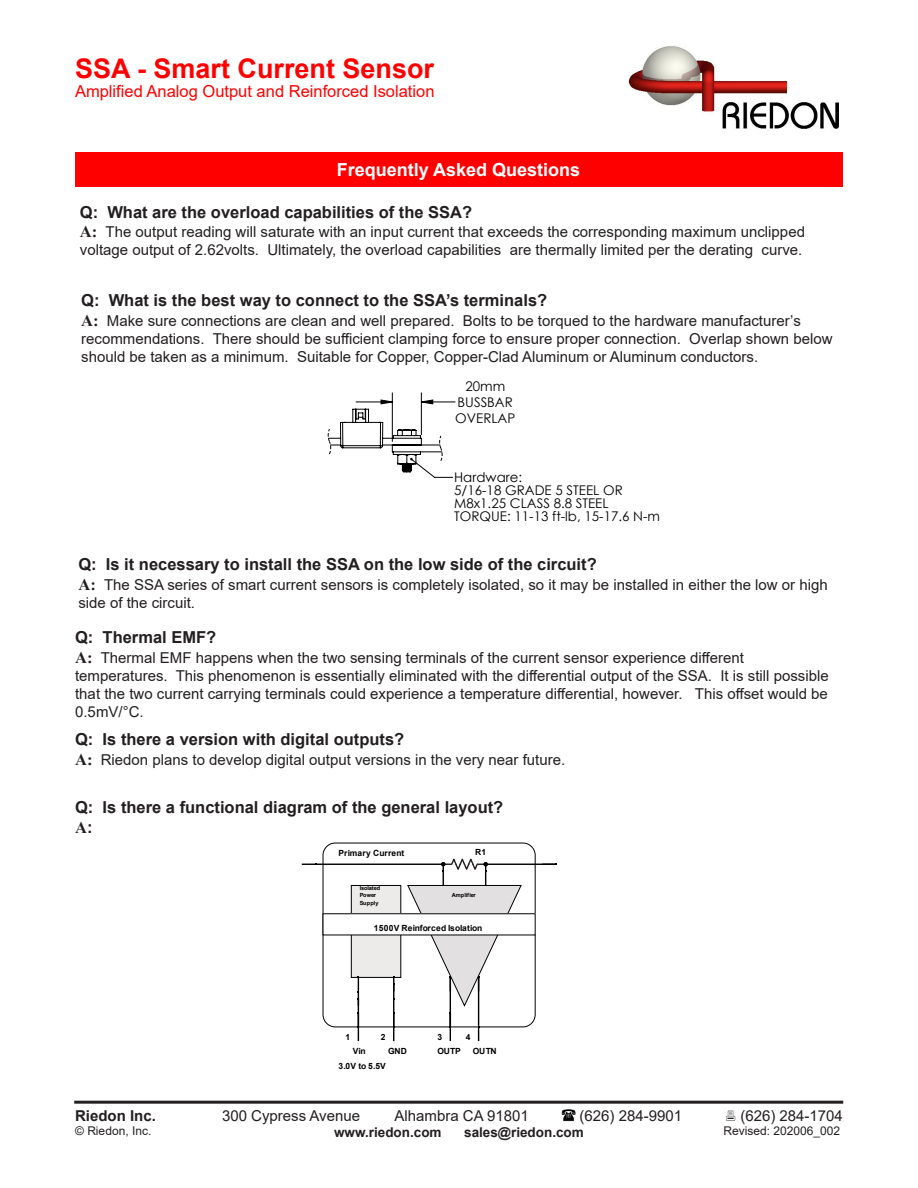
<style>
.page{position:relative;width:918px;height:1188px;background:#fff}
.page>*{position:absolute;margin:0;border:0;box-sizing:border-box;transform-origin:0 0}
.t1{font:700 27px "Arial";color:#f00}
.t2{font:700 18px "Arial";color:#fff}
.t3{font:700 16.5px "Arial";color:#231f20}
.t4{font:16.5px "Arial";color:#f00}
.t5{font:700 16.5px "Times New Roman";color:#231f20}
.t6{font:15px/18px "Arial";color:#231f20}
.t7{font:700 15px "Arial";color:#231f20}
.t8{font:700 13.5px "Arial";color:#231f20}
.t9{font:13.35px/12.9px "Century Gothic";color:#000;text-align:center}
.t10{font:12px "Arial";color:#231f20}
.t11{font:700 8.55px/14.1px "Arial";letter-spacing:.025em;color:#000}
.t12{font:700 5.7px/7.1px "Arial";letter-spacing:-.03em;color:#000}
.s1{font-family:"Times New Roman";font-weight:700;font-size:16.5px}
.s2{font-family:"Arial"}
</style>
<div class="page">
<img style="left:628px;top:46px;width:211px;height:83px">
<hr style="left:74px;top:1101px;width:769px;height:3px;background:#231f20">
<img style="left:561px;top:1109px;width:14px;height:12px">
<svg style="left:726px;top:1110px;width:10px;height:11px"></svg>
<hr style="left:392px;top:393px;width:1px;height:48px;background:#000">
<hr style="left:421px;top:393px;width:1px;height:42px;background:#000">
<hr style="left:421px;top:402px;width:34px;height:1px;background:#000">
<svg style="left:328px;top:399px;width:125px;height:79px"></svg>
<div style="left:75px;top:153px;width:768px;height:34px;background:#f00"></div>
<hr style="left:487px;top:864px;width:69px;height:1px;background:#000">
<svg style="left:303px;top:842px;width:233px;height:198px"></svg>
<h1 class="t1" style="left:75px;top:50px;width:361px">SSA - Smart Current Sensor</h1>
<p class="t4" style="left:75px;top:79px;width:361px">Amplified Analog Output and Reinforced Isolation</p>
<p class="t2" style="left:337px;top:157px;width:245px">Frequently Asked Questions</p>
<p class="t3" style="left:80px;top:200px;width:394px">Q: What are the overload capabilities of the SSA?</p>
<p class="t6" style="left:80px;top:223px;width:727px"><span class="s1">A:</span> The output reading will saturate with an input current that exceeds the corresponding maximum unclipped voltage output of 2.62volts. Ultimately, the overload capabilities are thermally limited per the derating curve.</p>
<p class="t3" style="left:81px;top:288px;width:468px">Q: What is the best way to connect to the SSA’s terminals?</p>
<p class="t6" style="left:81px;top:311px;width:753px"><span class="s1">A:</span> Make sure connections are clean and well prepared. Bolts to be torqued to the hardware manufacturer’s recommendations. There should be sufficient clamping force to ensure proper connection. Overlap shown below should be taken as a minimum. Suitable for Copper, Copper-Clad Aluminum or Aluminum conductors.</p>
<p class="t9" style="left:455px;top:378px;width:62px;line-height:15.9px">20mm<br>BUSSBAR<br>OVERLAP</p>
<p class="t9" style="left:454px;top:471px;width:207px;text-align:left">Hardware:<br>5/16-18 GRADE 5 STEEL OR<br>M8x1.25 CLASS 8.8 STEEL<br>TORQUE: 11-13 ft-lb, 15-17.6 N-m</p>
<p class="t3" style="left:78px;top:553px;width:520px">Q: Is it necessary to install the SSA on the low side of the circuit?</p>
<p class="t6" style="left:78px;top:576px;width:751px"><span class="s1">A:</span> The SSA series of smart current sensors is completely isolated, so it may be installed in either the low or high side of the circuit.</p>
<p class="t3" style="left:75px;top:626px;width:143px">Q: Thermal EMF?</p>
<p class="t6" style="left:75px;top:649px;width:755px"><span class="s1">A:</span> Thermal EMF happens when the two sensing terminals of the current sensor experience different temperatures. This phenomenon is essentially eliminated with the differential output of the SSA. It is still possible that the two current carrying terminals could experience a temperature differential, however. This offset would be 0.5mV/°C.</p>
<p class="t3" style="left:75px;top:727px;width:331px">Q: Is there a version with digital outputs?</p>
<p class="t6" style="left:75px;top:750px;width:492px"><span class="s1">A:</span> Riedon plans to develop digital output versions in the very near future.</p>
<p class="t3" style="left:75px;top:796px;width:430px">Q: Is there a functional diagram of the general layout?</p>
<p class="t5" style="left:75px;top:815px;width:19px">A<span class="s2">:</span></p>
<p class="t11" style="left:475px;top:845px;width:13px">R1</p>
<p class="t11" style="left:339px;top:847px;width:67px">Primary Current</p>
<p class="t12" style="left:360px;top:885px;width:22px">Isolated<br>Power<br>Supply</p>
<p class="t12" style="left:452px;top:892px;width:26px">Amplifier</p>
<p class="t11" style="left:374px;top:921px;width:110px">1500V Reinforced Isolation</p>
<p class="t11" style="left:346px;top:1030px;width:6px">1</p>
<p class="t11" style="left:381px;top:1030px;width:6px">2</p>
<p class="t11" style="left:438px;top:1030px;width:6px">3</p>
<p class="t11" style="left:466px;top:1030px;width:6px">4</p>
<p class="t11" style="left:339px;top:1045px;width:49px;text-indent:14px">Vin<br>3.0V to 5.5V</p>
<p class="t11" style="left:388px;top:1045px;width:20px">GND</p>
<p class="t11" style="left:438px;top:1045px;width:25px">OUTP</p>
<p class="t11" style="left:473px;top:1045px;width:25px">OUTN</p>
<p class="t7" style="left:75px;top:1105px;width:82px">Riedon Inc.</p>
<p class="t6" style="left:222px;top:1107px;width:140px">300 Cypress Avenue</p>
<p class="t6" style="left:395px;top:1107px;width:136px">Alhambra CA 91801</p>
<p class="t6" style="left:580px;top:1107px;width:104px">(626) 284-9901</p>
<p class="t6" style="left:740px;top:1107px;width:104px">(626) 284-1704</p>
<p class="t10" style="left:75px;top:1123px;width:78px">© Riedon, Inc.</p>
<p class="t8" style="left:334px;top:1123px;width:109px">www.riedon.com</p>
<p class="t8" style="left:464px;top:1123px;width:121px">sales@riedon.com</p>
<p class="t10" style="left:724px;top:1123px;width:118px">Revised: 202006_002</p>
</div>
